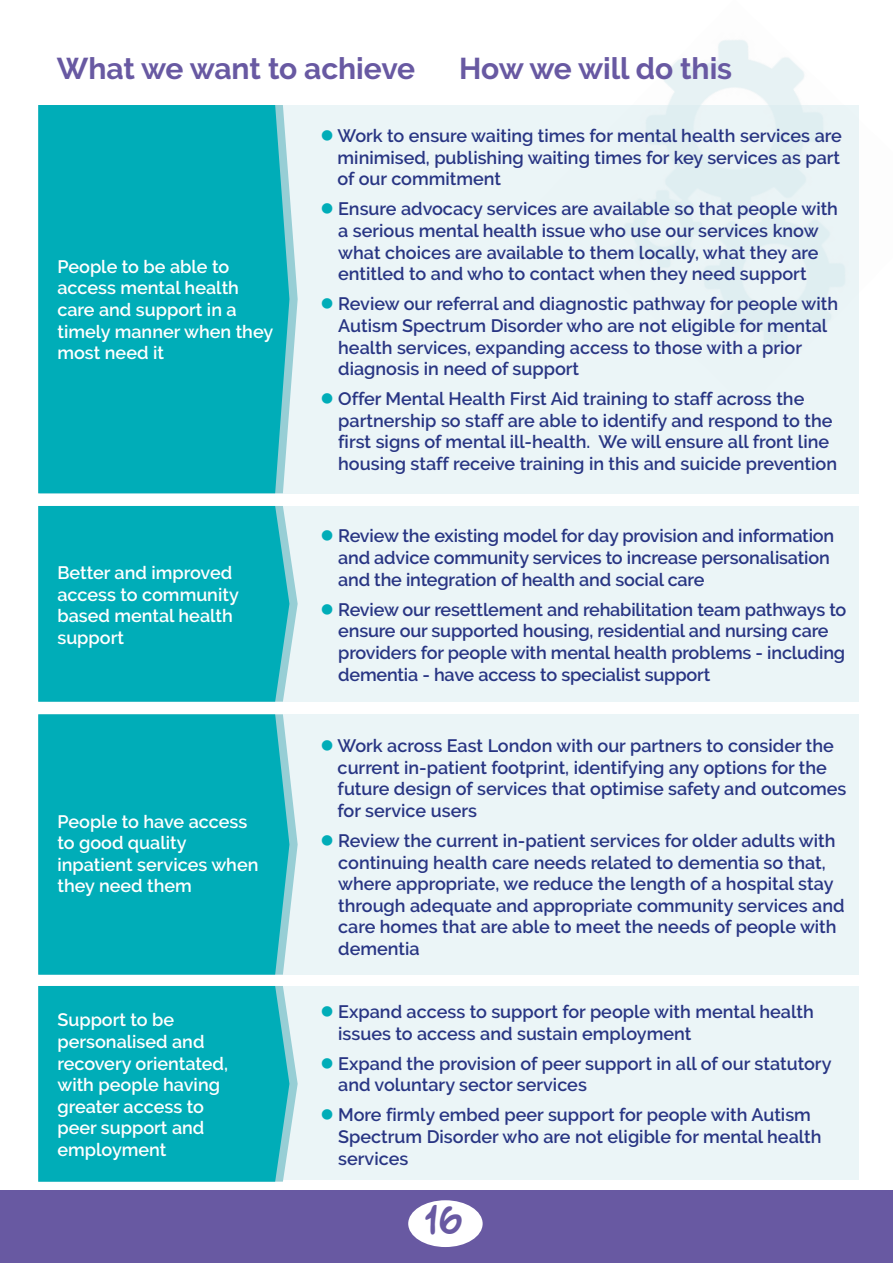
<style>
.page{position:relative;width:893px;height:1263px;background:#fff}
.page>*{position:absolute;margin:0;border:0;box-sizing:border-box;transform-origin:0 0}
.t1{font:700 30px "Raleway";letter-spacing:-.005em;color:#6859a2}
.t2{font:30px "Hand Of Sean Demo";color:#6859a2}
.t3{font:600 18px/21.6px "Raleway";color:#283583}
.t4{font:600 18px/21.6px "Raleway";color:#fff}
.s1{color:#00adb8}
</style>
<div class="page">
<img style="left:663px;top:40px;width:141px;height:65px">
<div style="left:0;top:1191px;width:893px;height:72px;background:#6859a2"></div>
<div style="left:408px;top:1200px;width:75px;height:47px;background:#fff;border-radius:50%"></div>
<div style="left:40px;top:105px;width:819px;height:388px;background:#ebf5f7"></div>
<svg style="left:289px;top:187px;width:9px;height:224px"></svg>
<div style="left:38px;top:105px;width:251px;height:388px;background:#00adb8"></div>
<div style="left:40px;top:506px;width:819px;height:196px;background:#ebf5f7"></div>
<svg style="left:289px;top:547px;width:9px;height:113px"></svg>
<div style="left:38px;top:506px;width:251px;height:196px;background:#00adb8"></div>
<div style="left:40px;top:986px;width:819px;height:193px;background:#ebf5f7"></div>
<svg style="left:289px;top:1027px;width:9px;height:153px"></svg>
<div style="left:38px;top:986px;width:251px;height:196px;background:#00adb8"></div>
<div style="left:40px;top:714px;width:819px;height:261px;background:#ebf5f7"></div>
<svg style="left:289px;top:769px;width:9px;height:151px"></svg>
<div style="left:38px;top:714px;width:251px;height:261px;background:#00adb8"></div>
<h1 class="t1" style="left:57px;top:52px;width:360px">What we want to achieve</h1>
<h1 class="t1" style="left:459px;top:52px;width:274px">How we will do this</h1>
<p class="t4" style="left:57px;top:256px;width:217px">People to be able to access mental health care and support in a timely manner when they most need it</p>
<p class="t4" style="left:57px;top:562px;width:183px">Better and improved access to community based mental health support</p>
<p class="t4" style="left:57px;top:810px;width:203px">People to have access to good quality inpatient services when they need them</p>
<p class="t4" style="left:57px;top:1009px;width:172px">Support to be personalised and recovery orientated, with people having greater access to peer support and employment</p>
<p class="t3" style="left:338px;top:125px;width:506px;text-align:justify;text-indent:-17px"><span class="s1">●</span> Work to ensure waiting times for mental health services are minimised, publishing waiting times for key services as part of our commitment</p>
<p class="t3" style="left:338px;top:198px;width:501px;text-indent:-18px"><span class="s1">●</span> Ensure advocacy services are available so that people with a serious mental health issue who use our services know what choices are available to them locally, what they are entitled to and who to contact when they need support</p>
<p class="t3" style="left:338px;top:293px;width:501px;text-indent:-18px"><span class="s1">●</span> Review our referral and diagnostic pathway for people with Autism Spectrum Disorder who are not eligible for mental health services, expanding access to those with a prior diagnosis in need of support</p>
<p class="t3" style="left:338px;top:388px;width:500px;text-indent:-18px"><span class="s1">●</span> Offer Mental Health First Aid training to staff across the partnership so staff are able to identify and respond to the first signs of mental ill-health. We will ensure all front line housing staff receive training in this and suicide prevention</p>
<p class="t3" style="left:338px;top:525px;width:498px;text-indent:-18px"><span class="s1">●</span> Review the existing model for day provision and information and advice community services to increase personalisation and the integration of health and social care</p>
<p class="t3" style="left:338px;top:599px;width:510px;text-indent:-18px"><span class="s1">●</span> Review our resettlement and rehabilitation team pathways to ensure our supported housing, residential and nursing care providers for people with mental health problems - including dementia - have access to specialist support</p>
<p class="t3" style="left:338px;top:735px;width:510px;text-indent:-17px"><span class="s1">●</span> Work across East London with our partners to consider the current in-patient footprint, identifying any options for the future design of services that optimise safety and outcomes for service users</p>
<p class="t3" style="left:338px;top:830px;width:508px;text-indent:-18px"><span class="s1">●</span> Review the current in-patient services for older adults with continuing health care needs related to dementia so that, where appropriate, we reduce the length of a hospital stay through adequate and appropriate community services and care homes that are able to meet the needs of people with dementia</p>
<p class="t3" style="left:338px;top:1001px;width:477px;text-indent:-18px"><span class="s1">●</span> Expand access to support for people with mental health issues to access and sustain employment</p>
<p class="t3" style="left:338px;top:1052px;width:495px;text-indent:-18px"><span class="s1">●</span> Expand the provision of peer support in all of our statutory and voluntary sector services</p>
<p class="t3" style="left:338px;top:1104px;width:485px;text-indent:-18px"><span class="s1">●</span> More firmly embed peer support for people with Autism<br>Spectrum Disorder who are not eligible for mental health services</p>
<h1 class="t2" style="left:424px;top:1206px;width:40px">16</h1>
</div>
